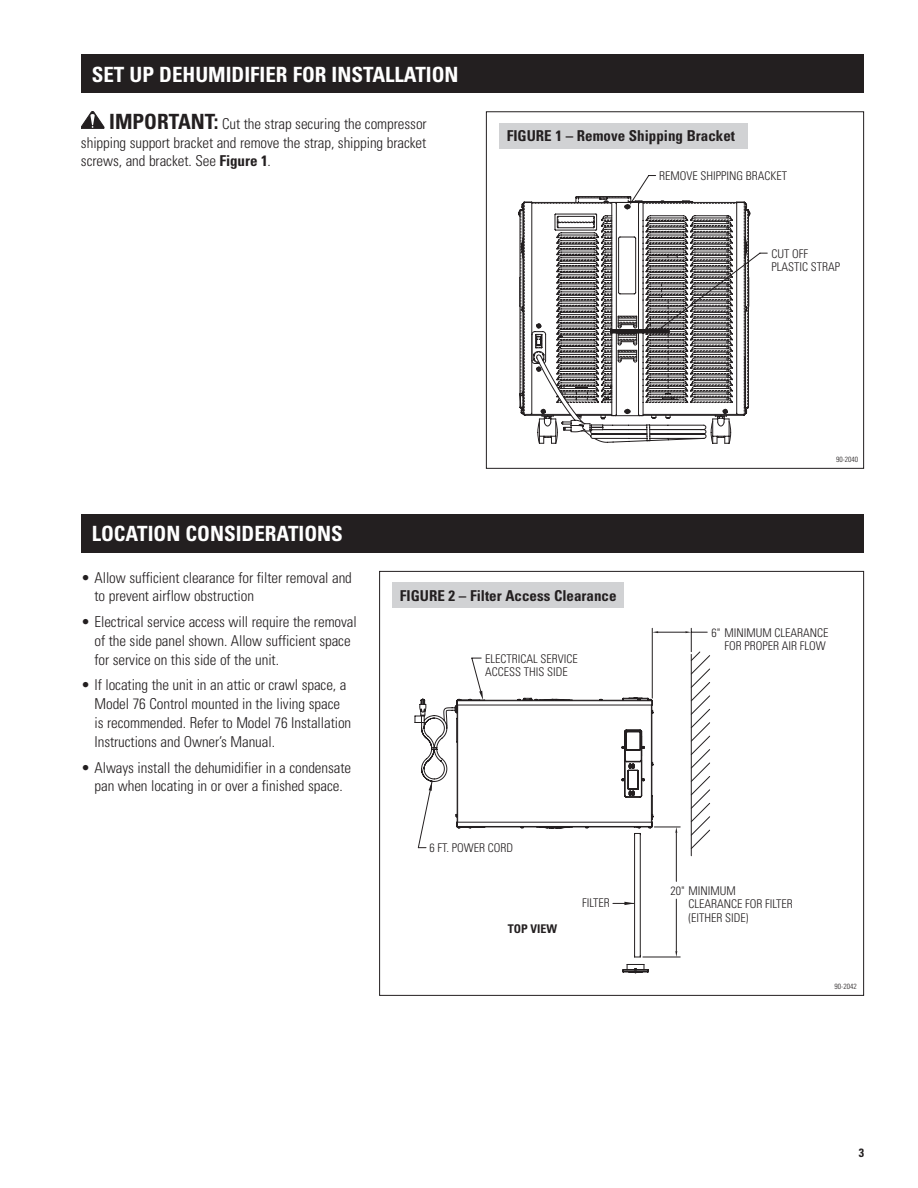
<style>
.page{position:relative;width:918px;height:1188px;background:#fff}
.page>*{position:absolute;margin:0;border:0;box-sizing:border-box;transform-origin:0 0}
.t1{font:700 condensed 21px "Univers";color:#fff}
.t2{font:300 condensed 15px/18.8px "Univers";letter-spacing:-.005em;color:#231f20}
.t3{font:700 condensed 15px "Univers";color:#231f20}
.t4{font:300 condensed 12px/13.5px "Univers";color:#231f20}
.t5{font:700 condensed 12px "Univers";color:#231f20}
.t6{font:300 condensed 7.5px "Univers";color:#231f20}
.s1{font-weight:700;font-size:21px}
.s2{font-weight:700}
</style>
<div class="page">
<div style="left:81px;top:514px;width:783px;height:39px;background:#231f20"></div>
<svg style="left:612px;top:849px;width:40px;height:123px"></svg>
<hr style="left:643px;top:957px;width:37px;height:1px;background:#231f20">
<hr style="left:676px;top:899px;width:1px;height:52px;background:#231f20">
<hr style="left:676px;top:833px;width:1px;height:48px;background:#231f20">
<hr style="left:691px;top:654px;width:1px;height:202px;background:#231f20">
<svg style="left:415px;top:628px;width:295px;height:221px"></svg>
<svg style="left:613px;top:902px;width:22px;height:3px"></svg>
<div style="left:392px;top:583px;width:232px;height:25px;background:#d1d2d4"></div>
<svg style="left:520px;top:196px;width:228px;height:245px"></svg>
<svg style="left:521px;top:201px;width:226px;height:236px"></svg>
<svg style="left:530px;top:217px;width:238px;height:198px"></svg>
<svg style="left:629px;top:175px;width:27px;height:30px"></svg>
<div style="left:486px;top:111px;width:378px;height:358px;border:1px solid #231f20"></div>
<div style="left:499px;top:123px;width:248px;height:26px;background:#d1d2d4"></div>
<svg style="left:81px;top:111px;width:23px;height:18px"></svg>
<div style="left:81px;top:54px;width:783px;height:39px;background:#231f20"></div>
<h1 class="t1" style="left:92px;top:61px;width:368px">SET UP DEHUMIDIFIER FOR INSTALLATION</h1>
<p class="t2" style="left:81px;top:114px;width:347px;text-align:justify;text-indent:28px"><span class="s1">IMPORTANT:</span> Cut the strap securing the compressor shipping support bracket and remove the strap, shipping bracket screws, and bracket. See <span class="s2">Figure 1</span>.</p>
<p class="t3" style="left:507px;top:127px;width:230px">FIGURE 1 – Remove Shipping Bracket</p>
<p class="t4" style="left:659px;top:169px;width:129px">REMOVE SHIPPING BRACKET</p>
<p class="t4" style="left:771px;top:246px;width:70px">CUT OFF<br>PLASTIC STRAP</p>
<h1 class="t1" style="left:92px;top:521px;width:253px">LOCATION CONSIDERATIONS</h1>
<p class="t6" style="left:836px;top:455px;width:24px">90-2040</p>
<p class="t2" style="left:94px;top:568px;width:259px;text-indent:-14px">• Allow sufficient clearance for filter removal and to prevent airflow obstruction</p>
<p class="t2" style="left:94px;top:612px;width:264px;text-indent:-14px">• Electrical service access will require the removal of the side panel shown. Allow sufficient space for service on this side of the unit.</p>
<p class="t2" style="left:94px;top:676px;width:258px;text-indent:-14px">• If locating the unit in an attic or crawl space, a Model 76 Control mounted in the living space is recommended. Refer to Model 76 Installation Instructions and Owner’s Manual.</p>
<p class="t2" style="left:81px;top:758px;width:272px;text-align:center">• Always install the dehumidifier in a condensate pan when locating in or over a finished space.</p>
<p class="t3" style="left:400px;top:586px;width:218px">FIGURE 2 – Filter Access Clearance</p>
<p class="t4" style="left:485px;top:651px;width:94px">ELECTRICAL SERVICE<br>ACCESS THIS SIDE</p>
<p class="t4" style="left:430px;top:841px;width:85px">6 FT. POWER CORD</p>
<p class="t5" style="left:508px;top:921px;width:51px">TOP VIEW</p>
<p class="t4" style="left:582px;top:896px;width:29px">FILTER</p>
<p class="t4" style="left:711px;top:626px;width:119px;text-align:right">6" MINIMUM CLEARANCE<br>FOR PROPER AIR FLOW</p>
<p class="t4" style="left:689px;top:884px;width:106px;text-indent:-18px">20" MINIMUM<br>CLEARANCE FOR FILTER (EITHER SIDE)</p>
<p class="t6" style="left:835px;top:981px;width:24px">90-2042</p>
<p class="t5" style="left:859px;top:1145px;width:7px">3</p>
</div>
